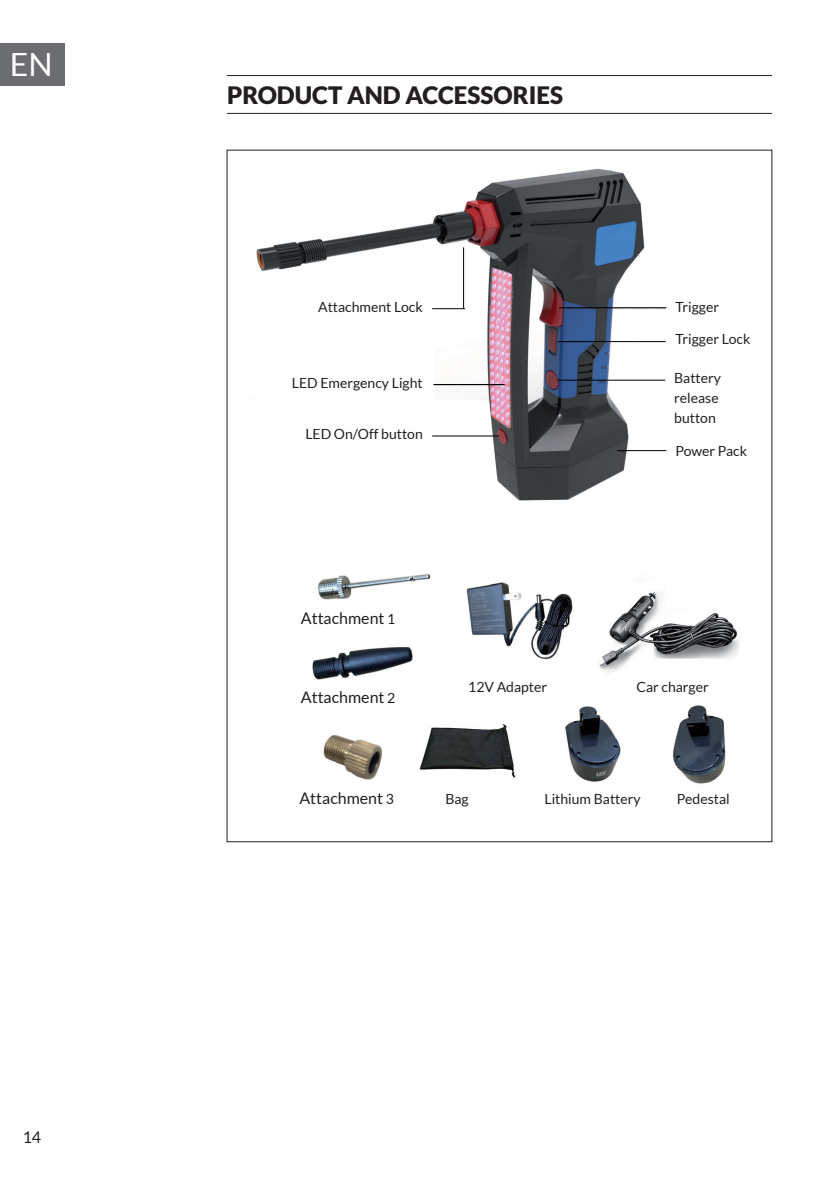
<style>
.page{position:relative;width:840px;height:1191px;background:#fff}
.page>*{position:absolute;margin:0;border:0;box-sizing:border-box;transform-origin:0 0}
.t1{font:32px "Lato";color:#fff}
.t2{font:900 24px "Lato";color:#231f20}
.t3{font:16px "Lato";color:#231f20}
.t4{font:14px/20px "Lato";color:#231f20}
.s1{font-size:14px}
</style>
<div class="page">
<div style="left:0;top:43px;width:65px;height:42px;background:#6c6d70"></div>
<hr style="left:227px;top:75px;width:544px;height:1px;background:#231f20">
<hr style="left:227px;top:113px;width:544px;height:1px;background:#231f20">
<img style="left:256px;top:168px;width:483px;height:616px">
<h1 class="t1" style="left:10px;top:47px;width:44px">EN</h1>
<p class="t3" style="left:23px;top:1128px;width:20px">14</p>
<h2 class="t2" style="left:227px;top:82px;width:337px">PRODUCT AND ACCESSORIES</h2>
<p class="t4" style="left:318px;top:297px;width:106px">Attachment Lock</p>
<p class="t4" style="left:292px;top:373px;width:132px">LED Emergency Light</p>
<p class="t4" style="left:305px;top:424px;width:119px">LED On/Off button</p>
<p class="t3" style="left:300px;top:609px;width:96px">Attachment <span class="s1">1</span></p>
<p class="t4" style="left:675px;top:297px;width:45px">Trigger</p>
<p class="t4" style="left:675px;top:329px;width:76px">Trigger Lock</p>
<p class="t4" style="left:673px;top:368px;width:48px">Battery release button</p>
<p class="t4" style="left:675px;top:441px;width:73px">Power Pack</p>
<p class="t3" style="left:300px;top:688px;width:96px">Attachment <span class="s1">2</span></p>
<p class="t4" style="left:468px;top:677px;width:80px">12V Adapter</p>
<p class="t4" style="left:636px;top:677px;width:74px">Car charger</p>
<p class="t3" style="left:299px;top:789px;width:96px">Attachment <span class="s1">3</span></p>
<p class="t4" style="left:445px;top:789px;width:25px">Bag</p>
<p class="t4" style="left:544px;top:789px;width:98px">Lithium Battery</p>
<p class="t4" style="left:676px;top:788px;width:54px">Pedestal</p>
</div>
